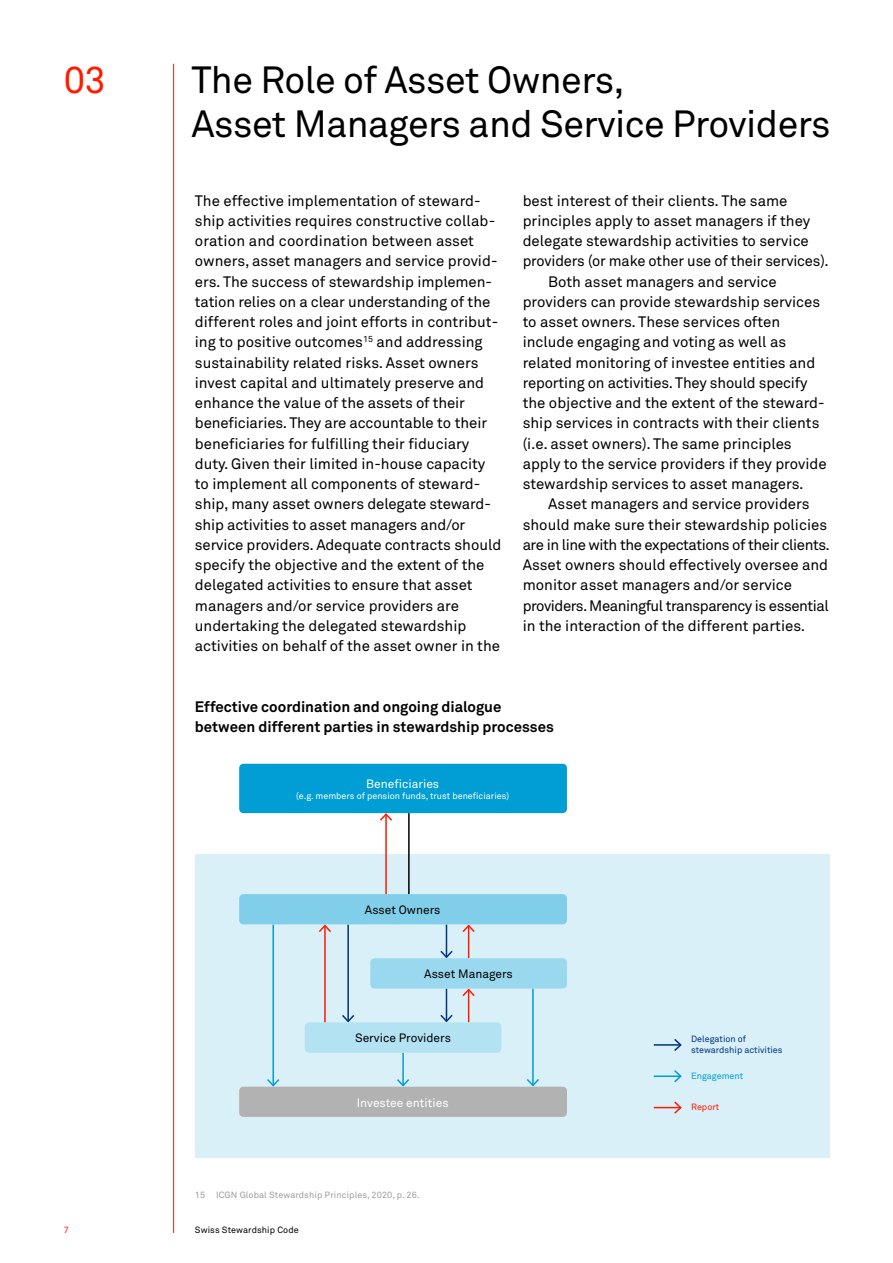
<style>
.page{position:relative;width:893px;height:1263px;background:#fff}
.page>*{position:absolute;margin:0;border:0;box-sizing:border-box;transform-origin:0 0}
.t1{font:37.5px/43.5px "Akkurat Pro";letter-spacing:-.015em;color:#000}
.t2{font:37.5px "Akkurat Pro";color:#ff1b00}
.t3{font:15px/20.2px "Akkurat Pro";color:#000}
.t4{font:15px "Akkurat Pro";letter-spacing:-.03em;color:#000}
.t5{font:700 15px/20.2px "Akkurat Pro";color:#000}
.t6{font:12px "Akkurat Pro";color:#000}
.t7{font:12px "Akkurat Pro";color:#fff}
.t8{font:9px "Akkurat Pro";color:#fff}
.t9{font:9px "Akkurat Pro";letter-spacing:.01em;color:#9d9d9c}
.t10{font:9px/10.8px "Akkurat Pro";color:#00337d}
.t11{font:9px "Akkurat Pro";letter-spacing:.01em;color:#000}
.t12{font:9px "Akkurat Pro";color:#009ed4}
.t13{font:9px "Akkurat Pro";color:#ff1b00}
</style>
<div class="page">
<hr style="left:173px;top:64px;width:1px;height:1169px;background:#ff1b00">
<div style="left:239px;top:764px;width:328px;height:49px;background:#009ed4;border-radius:4px"></div>
<div style="left:195px;top:854px;width:634px;height:303px;background:#d9f0f9"></div>
<hr style="left:654px;top:1044px;width:27px;height:2px;background:#00337d">
<svg style="left:673px;top:1039px;width:9px;height:12px"></svg>
<hr style="left:385px;top:814px;width:2px;height:80px;background:#ff1b00">
<svg style="left:378px;top:813px;width:16px;height:9px"></svg>
<hr style="left:324px;top:926px;width:2px;height:96px;background:#ff1b00">
<svg style="left:317px;top:924px;width:16px;height:10px"></svg>
<hr style="left:347px;top:924px;width:2px;height:97px;background:#00337d">
<svg style="left:342px;top:1013px;width:13px;height:9px"></svg>
<hr style="left:532px;top:988px;width:2px;height:97px;background:#009ed4">
<svg style="left:525px;top:1077px;width:16px;height:10px"></svg>
<hr style="left:272px;top:924px;width:2px;height:161px;background:#009ed4">
<svg style="left:266px;top:1077px;width:15px;height:10px"></svg>
<hr style="left:446px;top:924px;width:1px;height:33px;background:#00337d">
<svg style="left:440px;top:949px;width:13px;height:9px"></svg>
<hr style="left:446px;top:988px;width:1px;height:33px;background:#00337d">
<svg style="left:440px;top:1013px;width:13px;height:9px"></svg>
<hr style="left:402px;top:1053px;width:2px;height:32px;background:#009ed4">
<svg style="left:395px;top:1077px;width:16px;height:10px"></svg>
<hr style="left:468px;top:990px;width:1px;height:32px;background:#ff1b00">
<svg style="left:461px;top:988px;width:15px;height:10px"></svg>
<hr style="left:468px;top:926px;width:1px;height:32px;background:#ff1b00">
<svg style="left:461px;top:924px;width:15px;height:10px"></svg>
<hr style="left:408px;top:813px;width:2px;height:81px;background:#000">
<hr style="left:654px;top:1075px;width:27px;height:2px;background:#009ed4">
<svg style="left:673px;top:1070px;width:9px;height:13px"></svg>
<svg style="left:654px;top:1101px;width:28px;height:13px"></svg>
<div style="left:239px;top:894px;width:328px;height:30px;background:#80cee9;border-radius:4px"></div>
<div style="left:370px;top:958px;width:197px;height:30px;background:#99d8ee;border-radius:4px"></div>
<div style="left:305px;top:1022px;width:196px;height:31px;background:#b3e2f2;border-radius:4px"></div>
<div style="left:239px;top:1087px;width:328px;height:30px;background:#b3b2b2;border-radius:4px"></div>
<h1 class="t2" style="left:64px;top:58px;width:44px">03</h1>
<h1 class="t1" style="left:191px;top:58px;width:641px">The Role of Asset Owners,<br>Asset Managers and Service Providers</h1>
<p class="t3" style="left:195px;top:190px;width:308px">The effective implementation of steward&shy;ship activities requires constructive collab&shy;oration and coordination between asset owners, asset managers and service provid&shy;ers. The success of stewardship implemen&shy;tation relies on a clear understanding of the different roles and joint efforts in contribut&shy;ing to positive outcomes<sup>15</sup> and addressing sustainability related risks. Asset owners invest capital and ultimately preserve and enhance the value of the assets of their beneficiaries. They are accountable to their beneficiaries for fulfilling their fiduciary duty. Given their limited in-house capacity to implement all components of steward&shy;ship, many asset owners delegate steward&shy;ship activities to asset managers and/or service providers. Adequate contracts should specify the objective and the extent of the delegated activities to ensure that asset managers and/or service providers are undertaking the delegated stewardship activities on behalf of the asset owner in the</p>
<p class="t3" style="left:523px;top:190px;width:266px">best interest of their clients. The same</p>
<p class="t3" style="left:523px;top:210px;width:289px">principles apply to asset managers if they</p>
<p class="t3" style="left:523px;top:231px;width:288px">delegate stewardship activities to service</p>
<p class="t3" style="left:523px;top:251px;width:307px">providers (or make other use of their services).</p>
<p class="t3" style="left:548px;top:271px;width:230px">Both asset managers and service</p>
<p class="t3" style="left:523px;top:291px;width:299px">providers can provide stewardship services</p>
<p class="t3" style="left:523px;top:312px;width:259px">to asset owners. These services often</p>
<p class="t3" style="left:523px;top:332px;width:265px">include engaging and voting as well as</p>
<p class="t3" style="left:523px;top:352px;width:294px">related monitoring of investee entities and</p>
<p class="t3" style="left:523px;top:372px;width:286px">reporting on activities. They should specify</p>
<p class="t3" style="left:523px;top:393px;width:303px">the objective and the extent of the steward-</p>
<p class="t3" style="left:523px;top:413px;width:298px">ship services in contracts with their clients</p>
<p class="t3" style="left:523px;top:433px;width:271px">(i.e. asset owners). The same principles</p>
<p class="t3" style="left:523px;top:453px;width:305px">apply to the service providers if they provide</p>
<p class="t3" style="left:523px;top:474px;width:283px">stewardship services to asset managers.</p>
<p class="t3" style="left:548px;top:494px;width:263px">Asset managers and service providers</p>
<p class="t3" style="left:523px;top:514px;width:306px">should make sure their stewardship policies</p>
<p class="t4" style="left:523px;top:536px;width:309px">are in line with the expectations of their clients.</p>
<p class="t3" style="left:523px;top:555px;width:307px">Asset owners should effectively oversee and</p>
<p class="t3" style="left:523px;top:575px;width:271px">monitor asset managers and/or service</p>
<p class="t4" style="left:523px;top:597px;width:308px">providers. Meaningful transparency is essential</p>
<p class="t3" style="left:523px;top:615px;width:284px">in the interaction of the different parties.</p>
<p class="t5" style="left:195px;top:696px;width:360px">Effective coordination and ongoing dialogue between different parties in stewardship processes</p>
<p class="t7" style="left:366px;top:776px;width:74px">Beneficiaries</p>
<p class="t8" style="left:296px;top:790px;width:214px">(e.g. members of pension funds, trust beneficiaries)</p>
<p class="t6" style="left:365px;top:903px;width:77px">Asset Owners</p>
<p class="t6" style="left:424px;top:967px;width:90px">Asset Managers</p>
<p class="t6" style="left:355px;top:1031px;width:97px">Service Providers</p>
<p class="t7" style="left:357px;top:1095px;width:93px">Investee entities</p>
<p class="t9" style="left:195px;top:1189px;width:226px">15 ICGN Global Stewardship Principles, 2020, p. 26.</p>
<p class="t13" style="left:64px;top:1224px;width:7px">7</p>
<p class="t11" style="left:195px;top:1224px;width:105px">Swiss Stewardship Code</p>
<p class="t10" style="left:691px;top:1033px;width:93px">Delegation of stewardship activities</p>
<p class="t12" style="left:691px;top:1071px;width:54px">Engagement</p>
<p class="t13" style="left:691px;top:1102px;width:30px">Report</p>
</div>
